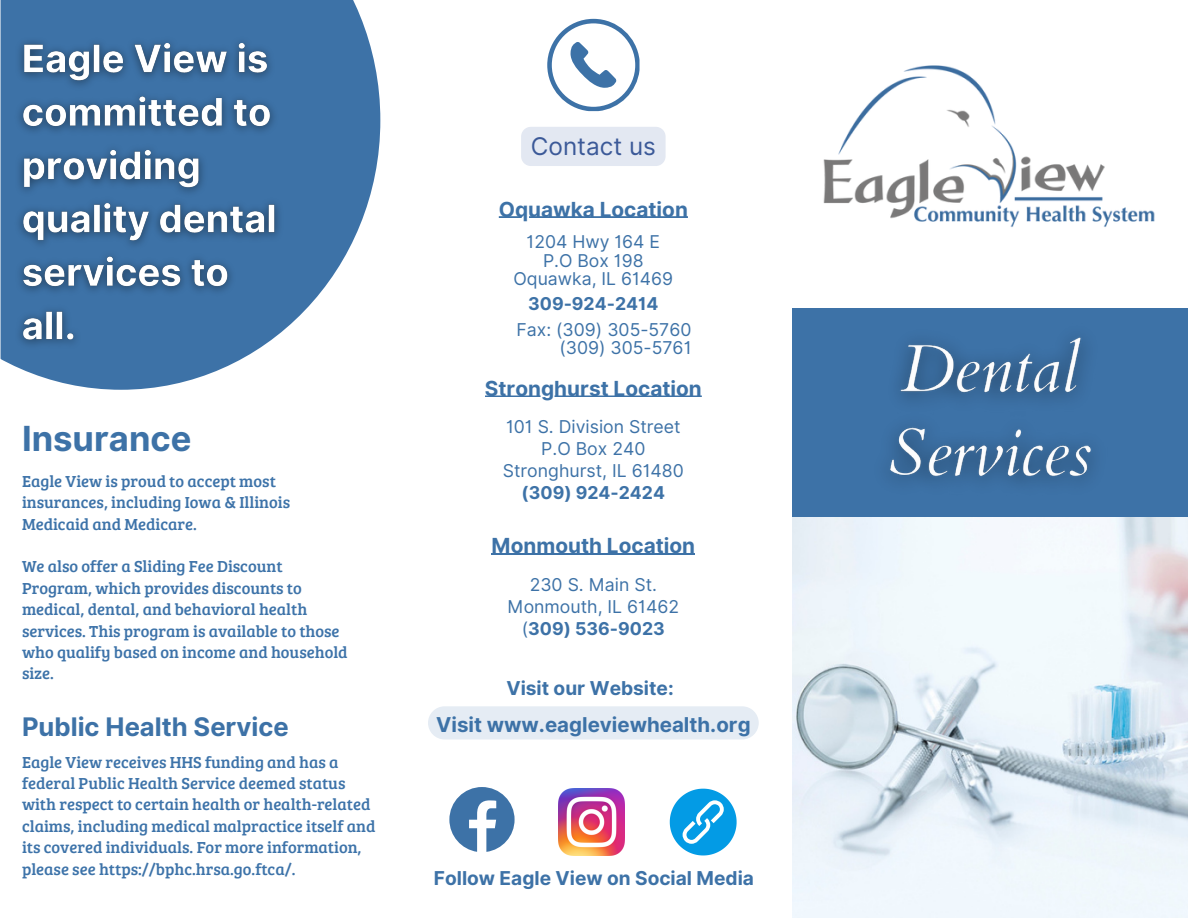
<style>
.page{position:relative;width:1188px;height:918px;background:#fff}
.page>*{position:absolute;margin:0;border:0;box-sizing:border-box;transform-origin:0 0}
.t1{font:700 34.65px "Inter";color:#3d72a7}
.t2{font:700 25.65px "Inter";color:#3d72a7}
.t3{font:24.3px "Inter";color:#3b5998}
.t4{font:700 20.85px "Inter";color:#3d72a7}
.t5{font:700 20.4px "Inter";color:#3d72a7}
.t6{font:700 19.05px "Inter";color:#3d72a7}
.t7{font:17.7px/22px "Inter";color:#3d72a7;text-align:center}
.t8{font:700 17.7px "Inter";color:#3d72a7}
.t9{font:16.5px/21.3px "Bree Serif";color:#3d73a9}
.s1{font-weight:700}
</style>
<div class="page">
<svg style="left:0;top:0;width:380px;height:390px;fill:#3d72a7"></svg>
<div style="left:792px;top:308px;width:396px;height:210px;background:#3d72a7"></div>
<img style="left:792px;top:518px;width:396px;height:400px">
<img style="left:823px;top:65px;width:332px;height:162px">
<img style="left:890px;top:337px;width:203px;height:146px">
<img style="left:9px;top:31px;width:279px;height:325px">
<svg style="left:449px;top:787px;width:66px;height:65px"></svg>
<svg style="left:485px;top:395px;width:217px;height:2px"></svg>
<svg style="left:499px;top:216px;width:189px;height:2px"></svg>
<img style="left:559px;top:789px;width:66px;height:66px">
<svg style="left:547px;top:19px;width:93px;height:92px"></svg>
<div style="left:428px;top:706px;width:331px;height:33px;background:#e5ecf4;border-radius:17px"></div>
<hr style="left:492px;top:553px;width:203px;height:2px;background:#3d72a7">
<div style="left:521px;top:127px;width:145px;height:39px;background:#e3e8f2"></div>
<svg style="left:669px;top:788px;width:68px;height:68px"></svg>
<p class="t1" style="left:22px;top:417px;width:171px">Insurance</p>
<p class="t9" style="left:22px;top:470px;width:270px">Eagle View is proud to accept most insurances, including Iowa &amp; Illinois<br>Medicaid and Medicare.</p>
<h2 class="t9" style="left:22px;top:555px;width:262px">We also offer a Sliding Fee Discount</h2>
<p class="t9" style="left:22px;top:577px;width:327px">Program, which provides discounts to medical, dental, and behavioral health services. This program is available to those who qualify based on income and household size.</p>
<h4 class="t2" style="left:22px;top:712px;width:268px">Public Health Service</h4>
<h3 class="t9" style="left:22px;top:750px;width:355px">Eagle View receives HHS funding and has a federal Public Health Service deemed status with respect to certain health or health-related claims, including medical malpractice itself and its covered individuals. For more information, please see https://bphc.hrsa.go.ftca/.</h3>
<h4 class="t3" style="left:531px;top:132px;width:127px">Contact us</h4>
<p class="t4" style="left:499px;top:197px;width:191px">Oquawka Location</p>
<p class="t7" style="left:527px;top:233px;width:135px;line-height:18.3px">1204 Hwy 164 E<br>P.O Box 198</p>
<h4 class="t7" style="left:514px;top:267px;width:161px">Oquawka, IL 61469</h4>
<p class="t8" style="left:528px;top:293px;width:132px">309-924-2414</p>
<p class="t7" style="left:516px;top:318px;width:177px">Fax: (309) 305-5760</p>
<p class="t7" style="left:559px;top:336px;width:134px">(309) 305-5761</p>
<p class="t4" style="left:485px;top:376px;width:218px">Stronghurst Location</p>
<h4 class="t7" style="left:503px;top:416px;width:183px">101 S. Division Street<br>P.O Box 240<br>Stronghurst, IL 61480</h4>
<p class="t8" style="left:522px;top:482px;width:145px">(309) 924-2424</p>
<h5 class="t4" style="left:492px;top:533px;width:205px">Monmouth Location</h5>
<p class="t7" style="left:508px;top:574px;width:173px">230 S. Main St.<br>Monmouth, IL 61462 (<span class="s1">309) 536-9023</span></p>
<h4 class="t6" style="left:506px;top:676px;width:169px">Visit our Website:</h4>
<h4 class="t5" style="left:436px;top:713px;width:316px">Visit www.eagleviewhealth.org</h4>
<p class="t6" style="left:434px;top:866px;width:322px">Follow Eagle View on Social Media</p>
</div>
